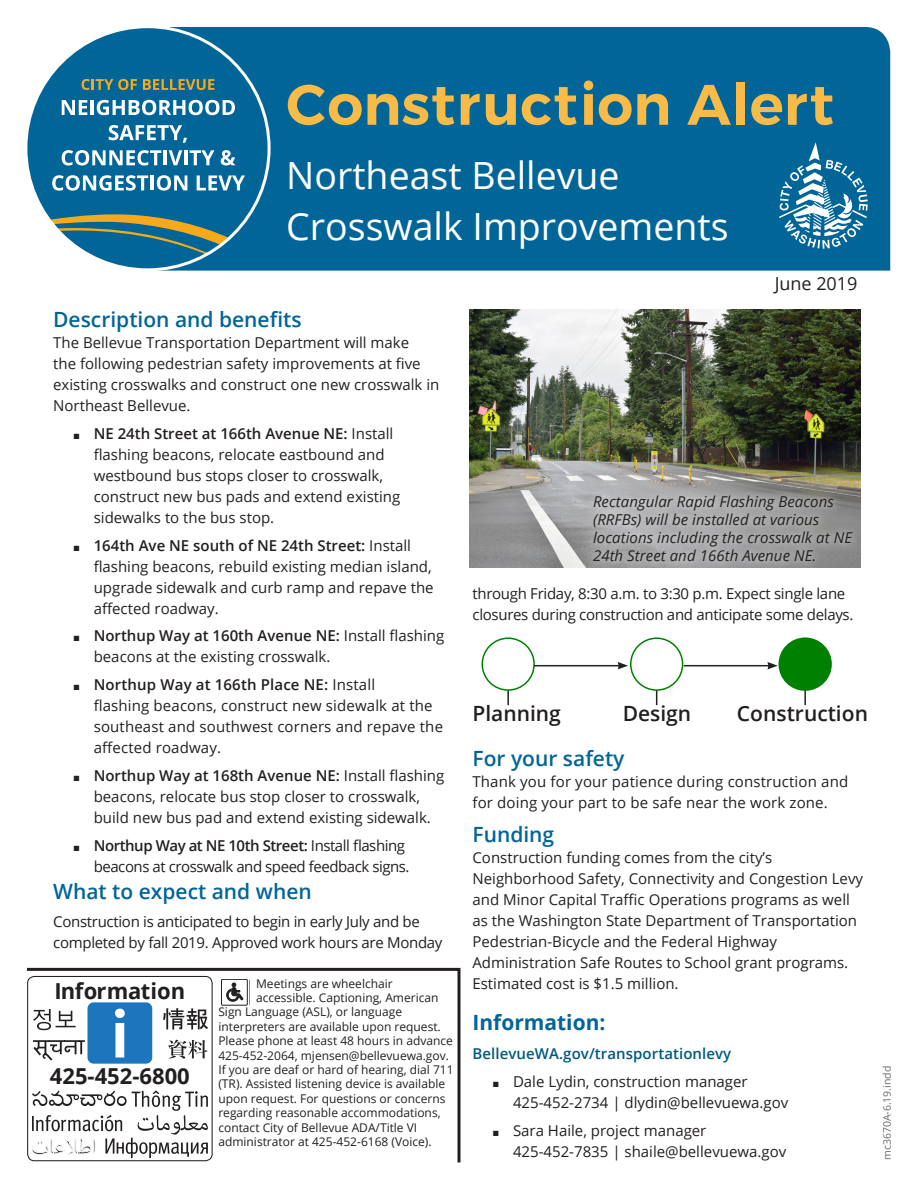
<style>
.page{position:relative;width:918px;height:1188px;background:#fff}
.page>*{position:absolute;margin:0;border:0;box-sizing:border-box;transform-origin:0 0}
.t1{font:600 57px "Montserrat";letter-spacing:.02em;color:#f9bb48}
.t2{font:37.5px/51px "Open Sans";color:#fff}
.t3{font:700 22.05px "Open Sans";color:#231f20}
.t4{font:600 21px "Open Sans";color:#026598}
.t5{font:600 21px "Open Sans";color:#231f20}
.t6{font:700 21px "Open Sans";color:#026598}
.t7{font:18px "Open Sans";color:#231f20}
.t8{font:15px/21px "Open Sans";color:#231f20}
.t9{font:15px/21px "Open Sans";letter-spacing:-.02em;color:#231f20}
.t10{font:italic 15px/18px "Open Sans";letter-spacing:.005em;color:#231f20}
.t11{font:15px/21px "Open Sans";letter-spacing:-.03em;color:#231f20}
.t12{font:600 15px "Open Sans";letter-spacing:.005em;color:#015a7e}
.t13{font:12px "Open Sans";color:#231f20}
.t14{font:10.5px "Open Sans";color:#6c6d70}
.s1{font-weight:600}
</style>
<div class="page">
<div style="left:159px;top:27px;width:731px;height:244px;background:#026598"></div>
<svg style="left:27px;top:967px;width:434px;height:196px"></svg>
<div style="left:26px;top:27px;width:244px;height:244px;background:#026598;border-radius:50%"></div>
<svg style="left:82px;top:79px;width:55px;height:11px"></svg>
<svg style="left:143px;top:79px;width:71px;height:11px"></svg>
<svg style="left:62px;top:100px;width:25px;height:15px"></svg>
<hr style="left:90px;top:100px;width:4px;height:15px;background:#fff">
<svg style="left:97px;top:100px;width:138px;height:15px"></svg>
<svg style="left:109px;top:125px;width:78px;height:18px"></svg>
<svg style="left:62px;top:150px;width:99px;height:15px"></svg>
<hr style="left:164px;top:150px;width:3px;height:15px;background:#fff">
<svg style="left:169px;top:150px;width:13px;height:15px"></svg>
<hr style="left:184px;top:150px;width:3px;height:15px;background:#fff">
<svg style="left:190px;top:150px;width:24px;height:15px"></svg>
<svg style="left:221px;top:150px;width:15px;height:15px"></svg>
<svg style="left:52px;top:175px;width:96px;height:16px"></svg>
<hr style="left:151px;top:175px;width:3px;height:15px;background:#fff">
<svg style="left:157px;top:175px;width:30px;height:16px"></svg>
<svg style="left:197px;top:175px;width:48px;height:15px"></svg>
<svg style="left:49px;top:214px;width:181px;height:41px"></svg>
<svg style="left:779px;top:142px;width:89px;height:107px;background:#3e89b0"></svg>
<svg style="left:507px;top:691px;width:2px;height:14px"></svg>
<svg style="left:656px;top:691px;width:1px;height:14px"></svg>
<svg style="left:804px;top:691px;width:2px;height:14px"></svg>
<div style="left:481px;top:637px;width:54px;height:54px;border:2px solid #008000;border-radius:50%"></div>
<div style="left:630px;top:637px;width:53px;height:54px;border:2px solid #008000;border-radius:50%"></div>
<div style="left:779px;top:638px;width:52px;height:52px;background:#008000;border-radius:50%"></div>
<div style="left:779px;top:637px;width:53px;height:54px;border:2px solid #008000;border-radius:50%"></div>
<hr style="left:534px;top:665px;width:86px;height:1px;background:#231f20">
<svg style="left:618px;top:662px;width:10px;height:8px"></svg>
<hr style="left:684px;top:665px;width:86px;height:1px;background:#231f20">
<svg style="left:767px;top:662px;width:11px;height:8px"></svg>
<img style="left:470px;top:309px;width:390px;height:258px">
<svg style="left:584px;top:487px;width:277px;height:81px;background:#a5a5a5"></svg>
<h1 class="t1" style="left:286px;top:69px;width:549px">Construction Alert</h1>
<h2 class="t2" style="left:286px;top:149px;width:444px">Northeast Bellevue<br>Crosswalk Improvements</h2>
<p class="t7" style="left:775px;top:271px;width:84px">June 2019</p>
<h3 class="t4" style="left:53px;top:305px;width:250px">Description and benefits</h3>
<p class="t8" style="left:53px;top:332px;width:388px">The Bellevue Transportation Department will make<br>the following pedestrian safety improvements at five existing crosswalks and construct one new crosswalk in Northeast Bellevue.</p>
<p class="t8" style="left:94px;top:423px;width:308px"><span class="s1">NE 24th Street at 166th Avenue NE:</span> Install flashing beacons, relocate eastbound and westbound bus stops closer to crosswalk, construct new bus pads and extend existing sidewalks to the bus stop.</p>
<p class="t8" style="left:94px;top:534px;width:341px"><span class="s1">164th Ave NE south of NE 24th Street:</span> Install flashing beacons, rebuild existing median island, upgrade sidewalk and curb ramp and repave the affected roadway.</p>
<p class="t8" style="left:94px;top:625px;width:352px"><span class="s1">Northup Way at 160th Avenue NE:</span> Install flashing beacons at the existing crosswalk.</p>
<p class="t8" style="left:94px;top:674px;width:351px"><span class="s1">Northup Way at 166th Place NE:</span> Install<br>flashing beacons, construct new sidewalk at the southeast and southwest corners and repave the affected roadway.</p>
<p class="t8" style="left:94px;top:765px;width:352px"><span class="s1">Northup Way at 168th Avenue NE:</span> Install flashing beacons, relocate bus stop closer to crosswalk, build new bus pad and extend existing sidewalk.</p>
<p class="t11" style="left:94px;top:834px;width:317px"><span class="s1">Northup Way at NE 10th Street:</span> Install flashing beacons at crosswalk and speed feedback signs.</p>
<h3 class="t4" style="left:53px;top:877px;width:260px">What to expect and when</h3>
<p class="t9" style="left:53px;top:911px;width:391px">Construction is anticipated to begin in early July and be completed by fall 2019. Approved work hours are Monday</p>
<p class="t10" style="left:593px;top:492px;width:261px">Rectangular Rapid Flashing Beacons (RRFBs) will be installed at various locations including the crosswalk at NE 24th Street and 166th Avenue NE.</p>
<p class="t9" style="left:472px;top:582px;width:382px">through Friday, 8:30 a.m. to 3:30 p.m. Expect single lane closures during construction and anticipate some delays.</p>
<h3 class="t5" style="left:472px;top:699px;width:90px">Planning</h3>
<h3 class="t5" style="left:623px;top:699px;width:70px">Design</h3>
<h3 class="t5" style="left:737px;top:699px;width:133px">Construction</h3>
<h3 class="t4" style="left:472px;top:744px;width:154px">For your safety</h3>
<p class="t8" style="left:472px;top:770px;width:377px">Thank you for your patience during construction and for doing your part to be safe near the work zone.</p>
<h3 class="t4" style="left:472px;top:820px;width:83px">Funding</h3>
<p class="t8" style="left:472px;top:847px;width:392px">Construction funding comes from the city’s Neighborhood Safety, Connectivity and Congestion Levy and Minor Capital Traffic Operations programs as well as the Washington State Department of Transportation Pedestrian-Bicycle and the Federal Highway Administration Safe Routes to School grant programs.<br>Estimated cost is $1.5 million.</p>
<h3 class="t6" style="left:472px;top:1007px;width:135px">Information:</h3>
<p class="t12" style="left:472px;top:1043px;width:260px">BellevueWA.gov/transportationlevy</p>
<p class="t8" style="left:513px;top:1070px;width:277px">Dale Lydin, construction manager<br>425-452-2734 | dlydin@bellevuewa.gov</p>
<p class="t8" style="left:513px;top:1119px;width:275px">Sara Haile, project manager<br>425-452-7835 | shaile@bellevuewa.gov</p>
<p class="t13" style="left:256px;top:975px;width:138px">Meetings are wheelchair</p>
<p class="t13" style="left:256px;top:989px;width:184px">accessible. Captioning, American</p>
<p class="t13" style="left:218px;top:1004px;width:185px">Sign Language (ASL), or language</p>
<p class="t13" style="left:218px;top:1018px;width:224px">interpreters are available upon request.</p>
<p class="t13" style="left:218px;top:1033px;width:236px">Please phone at least 48 hours in advance</p>
<p class="t13" style="left:218px;top:1047px;width:232px">425-452-2064, mjensen@bellevuewa.gov.</p>
<p class="t13" style="left:218px;top:1061px;width:237px">If you are deaf or hard of hearing, dial 711</p>
<p class="t13" style="left:218px;top:1076px;width:228px">(TR). Assisted listening device is available</p>
<p class="t13" style="left:218px;top:1090px;width:229px">upon request. For questions or concerns</p>
<p class="t13" style="left:218px;top:1105px;width:224px">regarding reasonable accommodations,</p>
<p class="t13" style="left:218px;top:1119px;width:200px">contact City of Bellevue ADA/Title VI</p>
<p class="t13" style="left:218px;top:1133px;width:215px">administrator at 425-452-6168 (Voice).</p>
<h3 class="t3" style="left:54px;top:975px;width:132px">Information</h3>
<h3 class="t3" style="left:50px;top:1061px;width:141px">425-452-6800</h3>
<p class="t14" style="left:880px;top:1160px;width:96px;rotate:-90deg">mc3670A-6.19.indd</p>
</div>
